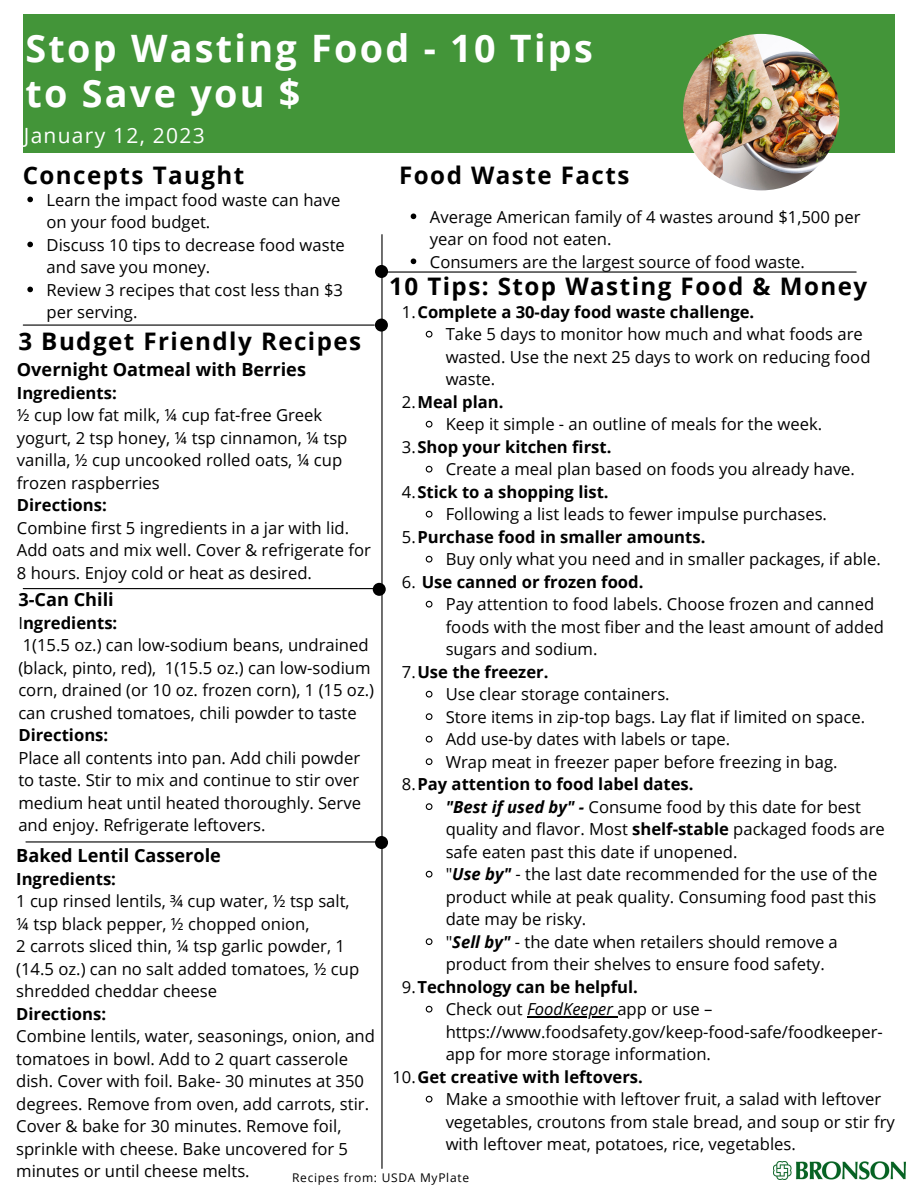
<style>
.page{position:relative;width:918px;height:1188px;background:#fff}
.page>*{position:absolute;margin:0;border:0;box-sizing:border-box;transform-origin:0 0}
.t1{font:700 37.8px/45px "Open Sans";letter-spacing:.06em;color:#fff}
.t2{font:700 24.15px "Open Sans";letter-spacing:.06em;color:#000}
.t3{font:21px "Open Sans";letter-spacing:.06em;color:#fff}
.t4{font:700 18.15px "Open Sans";color:#000}
.t5{font:16.65px/22.5px "Open Sans";color:#000}
.t6{font:700 16.65px "Open Sans";color:#000}
.t7{font:12px "Open Sans";letter-spacing:.06em;color:#000}
.s1{font-weight:400}
.s2{font-weight:700;font-style:italic}
.s3{font-weight:700}
.s4{font-style:italic}
</style>
<div class="page">
<div style="left:23px;top:15px;width:872px;height:138px;background:#439539"></div>
<hr style="left:381px;top:235px;width:2px;height:933px;background:#000">
<div style="left:375px;top:319px;width:13px;height:13px;background:#000;border-radius:50%"></div>
<hr style="left:383px;top:271px;width:473px;height:2px;background:#000">
<div style="left:373px;top:583px;width:13px;height:13px;background:#000;border-radius:50%"></div>
<svg style="left:425px;top:330px;width:8px;height:8px"></svg>
<svg style="left:425px;top:420px;width:8px;height:8px"></svg>
<svg style="left:425px;top:465px;width:8px;height:8px"></svg>
<svg style="left:425px;top:510px;width:8px;height:8px"></svg>
<svg style="left:425px;top:555px;width:8px;height:8px"></svg>
<svg style="left:425px;top:600px;width:8px;height:8px"></svg>
<svg style="left:425px;top:690px;width:8px;height:8px"></svg>
<svg style="left:425px;top:713px;width:8px;height:7px"></svg>
<svg style="left:425px;top:735px;width:8px;height:8px"></svg>
<svg style="left:425px;top:758px;width:8px;height:7px"></svg>
<svg style="left:425px;top:803px;width:8px;height:7px"></svg>
<svg style="left:425px;top:870px;width:8px;height:8px"></svg>
<svg style="left:425px;top:938px;width:8px;height:7px"></svg>
<svg style="left:425px;top:1005px;width:8px;height:8px"></svg>
<hr style="left:527px;top:1016px;width:90px;height:2px;background:#000">
<svg style="left:425px;top:1095px;width:8px;height:8px"></svg>
<img style="left:774px;top:1161px;width:131px;height:18px">
<hr style="left:23px;top:325px;width:351px;height:1px;background:#000">
<img style="left:683px;top:34px;width:157px;height:156px;border-radius:50%">
<hr style="left:23px;top:588px;width:351px;height:1px;background:#000">
<div style="left:375px;top:265px;width:13px;height:13px;background:#000;border-radius:50%"></div>
<svg style="left:411px;top:214px;width:5px;height:5px"></svg>
<svg style="left:411px;top:259px;width:5px;height:5px"></svg>
<svg style="left:27px;top:197px;width:6px;height:5px"></svg>
<svg style="left:27px;top:242px;width:6px;height:5px"></svg>
<svg style="left:27px;top:287px;width:6px;height:5px"></svg>
<hr style="left:26px;top:841px;width:351px;height:2px;background:#000">
<div style="left:375px;top:836px;width:13px;height:13px;background:#000;border-radius:50%"></div>
<h1 class="t1" style="left:25px;top:25px;width:569px">Stop Wasting Food - 10 Tips to Save you $</h1>
<p class="t3" style="left:24px;top:121px;width:182px">January 12, 2023</p>
<h2 class="t2" style="left:23px;top:158px;width:223px">Concepts Taught</h2>
<h2 class="t2" style="left:399px;top:158px;width:232px">Food Waste Facts</h2>
<p class="t5" style="left:47px;top:188px;width:300px">Learn the impact food waste can have on your food budget.<br>Discuss 10 tips to decrease food waste and save you money.<br>Review 3 recipes that cost less than $3 per serving.</p>
<p class="t5" style="left:430px;top:205px;width:432px">Average American family of 4 wastes around $1,500 per year on food not eaten.<br>Consumers are the largest source of food waste.</p>
<h2 class="t2" style="left:389px;top:269px;width:480px">10 Tips: Stop Wasting Food &amp; Money</h2>
<p class="t6" style="left:402px;top:300px;width:354px"><span class="s1">1.</span>Complete a 30-day food waste challenge.</p>
<p class="t5" style="left:446px;top:323px;width:419px">Take 5 days to monitor how much and what foods are</p>
<p class="t5" style="left:446px;top:345px;width:426px">wasted. Use the next 25 days to work on reducing food</p>
<p class="t5" style="left:446px;top:368px;width:51px">waste.</p>
<p class="t6" style="left:402px;top:390px;width:103px"><span class="s1">2.</span>Meal plan.</p>
<p class="t5" style="left:446px;top:413px;width:378px">Keep it simple - an outline of meals for the week.</p>
<p class="t6" style="left:402px;top:435px;width:211px"><span class="s1">3.</span>Shop your kitchen first.</p>
<p class="t5" style="left:446px;top:458px;width:411px">Create a meal plan based on foods you already have.</p>
<p class="t6" style="left:402px;top:480px;width:208px"><span class="s1">4.</span>Stick to a shopping list.</p>
<p class="t5" style="left:446px;top:503px;width:383px">Following a list leads to fewer impulse purchases.</p>
<p class="t6" style="left:402px;top:525px;width:305px"><span class="s1">5.</span>Purchase food in smaller amounts.</p>
<p class="t5" style="left:446px;top:548px;width:437px">Buy only what you need and in smaller packages, if able.</p>
<p class="t6" style="left:402px;top:570px;width:243px"><span class="s1">6.</span> Use canned or frozen food.</p>
<p class="t5" style="left:446px;top:593px;width:430px">Pay attention to food labels. Choose frozen and canned</p>
<p class="t5" style="left:446px;top:615px;width:440px">foods with the most fiber and the least amount of added</p>
<p class="t5" style="left:446px;top:638px;width:153px">sugars and sodium.</p>
<p class="t6" style="left:402px;top:660px;width:148px"><span class="s1">7.</span>Use the freezer.</p>
<p class="t5" style="left:446px;top:683px;width:226px">Use clear storage containers.</p>
<p class="t5" style="left:446px;top:705px;width:421px">Store items in zip-top bags. Lay flat if limited on space.</p>
<p class="t5" style="left:446px;top:728px;width:286px">Add use-by dates with labels or tape.</p>
<p class="t5" style="left:446px;top:750px;width:393px">Wrap meat in freezer paper before freezing in bag.</p>
<p class="t6" style="left:402px;top:773px;width:293px"><span class="s1">8.</span>Pay attention to food label dates.</p>
<p class="t5" style="left:446px;top:795px;width:417px"><span class="s2">"Best if used by" -</span> Consume food by this date for best</p>
<p class="t5" style="left:446px;top:818px;width:441px">quality and flavor. Most <span class="s3">shelf-stable</span> packaged foods are</p>
<p class="t5" style="left:446px;top:840px;width:293px">safe eaten past this date if unopened.</p>
<p class="t5" style="left:446px;top:863px;width:433px">"<span class="s2">Use by"</span> - the last date recommended for the use of the</p>
<p class="t5" style="left:446px;top:885px;width:432px">product while at peak quality. Consuming food past this</p>
<p class="t5" style="left:446px;top:908px;width:142px">date may be risky.</p>
<p class="t5" style="left:446px;top:930px;width:394px">"<span class="s2">Sell by"</span> - the date when retailers should remove a</p>
<p class="t5" style="left:446px;top:953px;width:381px">product from their shelves to ensure food safety.</p>
<p class="t6" style="left:402px;top:975px;width:238px"><span class="s1">9.</span>Technology can be helpful.</p>
<p class="t5" style="left:446px;top:998px;width:268px">Check out <span class="s4">FoodKeeper</span> app or use –</p>
<p class="t5" style="left:446px;top:1020px;width:439px">https://www.foodsafety.gov/keep-food-safe/foodkeeper-</p>
<p class="t5" style="left:446px;top:1043px;width:267px">app for more storage information.</p>
<p class="t6" style="left:392px;top:1065px;width:252px"><span class="s1">10.</span>Get creative with leftovers.</p>
<p class="t5" style="left:446px;top:1088px;width:437px">Make a smoothie with leftover fruit, a salad with leftover</p>
<p class="t5" style="left:446px;top:1110px;width:451px">vegetables, croutons from stale bread, and soup or stir fry</p>
<p class="t5" style="left:446px;top:1133px;width:352px">with leftover meat, potatoes, rice, vegetables.</p>
<h2 class="t2" style="left:18px;top:324px;width:344px">3 Budget Friendly Recipes</h2>
<p class="t4" style="left:17px;top:357px;width:291px">Overnight Oatmeal with Berries</p>
<p class="t6" style="left:17px;top:381px;width:101px">Ingredients:</p>
<p class="t5" style="left:17px;top:404px;width:332px">½ cup low fat milk, ¼ cup fat-free Greek yogurt, 2 tsp honey, ¼ tsp cinnamon, ¼ tsp vanilla, ½ cup uncooked rolled oats, ¼ cup frozen raspberries</p>
<p class="t6" style="left:17px;top:494px;width:91px">Directions:</p>
<p class="t5" style="left:17px;top:516px;width:356px">Combine first 5 ingredients in a jar with lid.<br>Add oats and mix well. Cover &amp; refrigerate for<br>8 hours. Enjoy cold or heat as desired.</p>
<p class="t4" style="left:18px;top:587px;width:97px">3-Can Chili</p>
<p class="t5" style="left:18px;top:611px;width:357px">I<span class="s3">ngredients:<br></span>1(15.5 oz.) can low-sodium beans, undrained (black, pinto, red), 1(15.5 oz.) can low-sodium corn, drained (or 10 oz. frozen corn), 1 (15 oz.) can crushed tomatoes, chili powder to taste</p>
<p class="t6" style="left:18px;top:724px;width:91px">Directions:</p>
<p class="t5" style="left:18px;top:746px;width:344px;text-align:justify">Place all contents into pan. Add chili powder to taste. Stir to mix and continue to stir over medium heat until heated thoroughly. Serve and enjoy. Refrigerate leftovers.</p>
<p class="t4" style="left:16px;top:843px;width:206px">Baked Lentil Casserole</p>
<p class="t6" style="left:16px;top:867px;width:101px">Ingredients:</p>
<p class="t5" style="left:16px;top:889px;width:345px">1 cup rinsed lentils, ¾ cup water, ½ tsp salt, ¼ tsp black pepper, ½ chopped onion,<br>2 carrots sliced thin, ¼ tsp garlic powder, 1 (14.5 oz.) can no salt added tomatoes, ½ cup shredded cheddar cheese</p>
<p class="t6" style="left:16px;top:1002px;width:91px">Directions:</p>
<p class="t5" style="left:16px;top:1024px;width:360px">Combine lentils, water, seasonings, onion, and tomatoes in bowl. Add to 2 quart casserole dish. Cover with foil. Bake- 30 minutes at 350 degrees. Remove from oven, add carrots, stir.<br>Cover &amp; bake for 30 minutes. Remove foil, sprinkle with cheese. Bake uncovered for 5 minutes or until cheese melts.</p>
<p class="t7" style="left:292px;top:1170px;width:179px">Recipes from: USDA MyPlate</p>
</div>
